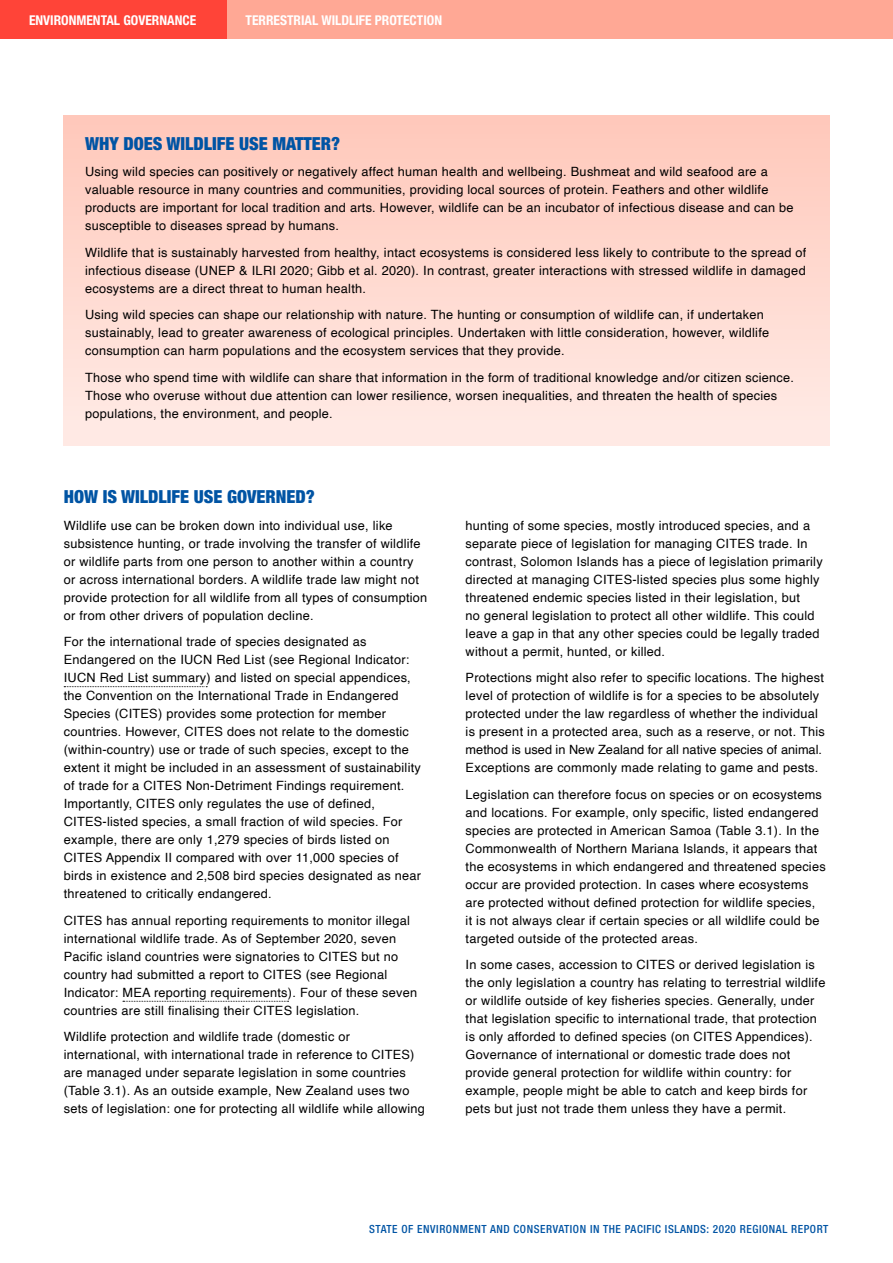
<style>
.page{position:relative;width:893px;height:1263px;background:#fff}
.page>*{position:absolute;margin:0;border:0;box-sizing:border-box;transform-origin:0 0}
.t1{font:900 condensed 18px "Helvetica Neue LT Pro";color:#0054a4}
.t2{font:700 condensed 13.5px "Helvetica Neue LT Pro";color:#fff}
.t3{font:12.75px/18px "Helvetica";letter-spacing:.02em;color:#000}
.t4{font:500 condensed 11.25px "Helvetica Neue LT Pro";letter-spacing:.05em;color:#0054a4}
</style>
<div class="page">
<svg style="left:64px;top:686px;width:143px;height:1px"></svg>
<svg style="left:123px;top:1001px;width:166px;height:1px"></svg>
<div style="left:86px;top:0;width:807px;height:38px;background:#ffa895"></div>
<div style="left:0;top:0;width:227px;height:38px;background:#ff4438"></div>
<div style="left:64px;top:116px;width:765px;height:329px;background:linear-gradient(to bottom,#ffc8ba,#ffebe7)"></div>
<p class="t2" style="left:29px;top:12px;width:169px">ENVIRONMENTAL GOVERNANCE</p>
<p class="t2" style="left:246px;top:12px;width:198px">TERRESTRIAL WILDLIFE PROTECTION</p>
<h1 class="t1" style="left:85px;top:132px;width:257px">WHY DOES WILDLIFE USE MATTER?</h1>
<p class="t3" style="left:85px;top:163px;width:710px">Using wild species can positively or negatively affect human health and wellbeing. Bushmeat and wild seafood are a valuable resource in many countries and communities, providing local sources of protein. Feathers and other wildlife products are important for local tradition and arts. However, wildlife can be an incubator of infectious disease and can be susceptible to diseases spread by humans.</p>
<p class="t3" style="left:85px;top:244px;width:723px;text-align:justify">Wildlife that is sustainably harvested from healthy, intact ecosystems is considered less likely to contribute to the spread of infectious disease (UNEP &amp; ILRI 2020; Gibb et al. 2020). In contrast, greater interactions with stressed wildlife in damaged ecosystems are a direct threat to human health.</p>
<p class="t3" style="left:85px;top:306px;width:686px">Using wild species can shape our relationship with nature. The hunting or consumption of wildlife can, if undertaken sustainably, lead to greater awareness of ecological principles. Undertaken with little consideration, however, wildlife consumption can harm populations and the ecosystem services that they provide.</p>
<p class="t3" style="left:85px;top:369px;width:711px">Those who spend time with wildlife can share that information in the form of traditional knowledge and/or citizen science.<br>Those who overuse without due attention can lower resilience, worsen inequalities, and threaten the health of species populations, the environment, and people.</p>
<h1 class="t1" style="left:64px;top:486px;width:253px">HOW IS WILDLIFE USE GOVERNED?</h1>
<p class="t3" style="left:64px;top:517px;width:365px">Wildlife use can be broken down into individual use, like subsistence hunting, or trade involving the transfer of wildlife or wildlife parts from one person to another within a country or across international borders. A wildlife trade law might not provide protection for all wildlife from all types of consumption or from other drivers of population decline.</p>
<p class="t3" style="left:64px;top:633px;width:359px">For the international trade of species designated as Endangered on the IUCN Red List (see Regional Indicator:<br>IUCN Red List summary) and listed on special appendices, the Convention on the International Trade in Endangered Species (CITES) provides some protection for member countries. However, CITES does not relate to the domestic (within-country) use or trade of such species, except to the extent it might be included in an assessment of sustainability of trade for a CITES Non-Detriment Findings requirement.<br>Importantly, CITES only regulates the use of defined, CITES-listed species, a small fraction of wild species. For example, there are only 1,279 species of birds listed on CITES Appendix II compared with over 11,000 species of birds in existence and 2,508 bird species designated as near threatened to critically endangered.</p>
<p class="t3" style="left:64px;top:912px;width:355px">CITES has annual reporting requirements to monitor illegal international wildlife trade. As of September 2020, seven Pacific island countries were signatories to CITES but no country had submitted a report to CITES (see Regional Indicator: MEA reporting requirements). Four of these seven countries are still finalising their CITES legislation.</p>
<p class="t3" style="left:64px;top:1028px;width:363px">Wildlife protection and wildlife trade (domestic or international, with international trade in reference to CITES) are managed under separate legislation in some countries (Table 3.1). As an outside example, New Zealand uses two sets of legislation: one for protecting all wildlife while allowing</p>
<p class="t3" style="left:466px;top:517px;width:359px">hunting of some species, mostly introduced species, and a separate piece of legislation for managing CITES trade. In contrast, Solomon Islands has a piece of legislation primarily directed at managing CITES-listed species plus some highly threatened endemic species listed in their legislation, but<br>no general legislation to protect all other wildlife. This could leave a gap in that any other species could be legally traded without a permit, hunted, or killed.</p>
<p class="t3" style="left:466px;top:669px;width:361px">Protections might also refer to specific locations. The highest level of protection of wildlife is for a species to be absolutely protected under the law regardless of whether the individual is present in a protected area, such as a reserve, or not. This method is used in New Zealand for all native species of animal.<br>Exceptions are commonly made relating to game and pests.</p>
<p class="t3" style="left:466px;top:786px;width:362px">Legislation can therefore focus on species or on ecosystems and locations. For example, only specific, listed endangered species are protected in American Samoa (Table 3.1). In the Commonwealth of Northern Mariana Islands, it appears that the ecosystems in which endangered and threatened species occur are provided protection. In cases where ecosystems are protected without defined protection for wildlife species,<br>it is not always clear if certain species or all wildlife could be targeted outside of the protected areas.</p>
<p class="t3" style="left:466px;top:956px;width:361px">In some cases, accession to CITES or derived legislation is the only legislation a country has relating to terrestrial wildlife or wildlife outside of key fisheries species. Generally, under that legislation specific to international trade, that protection is only afforded to defined species (on CITES Appendices).<br>Governance of international or domestic trade does not provide general protection for wildlife within country: for example, people might be able to catch and keep birds for pets but just not trade them unless they have a permit.</p>
<p class="t4" style="left:369px;top:1222px;width:461px">STATE OF ENVIRONMENT AND CONSERVATION IN THE PACIFIC ISLANDS: 2020 REGIONAL REPORT</p>
</div>
